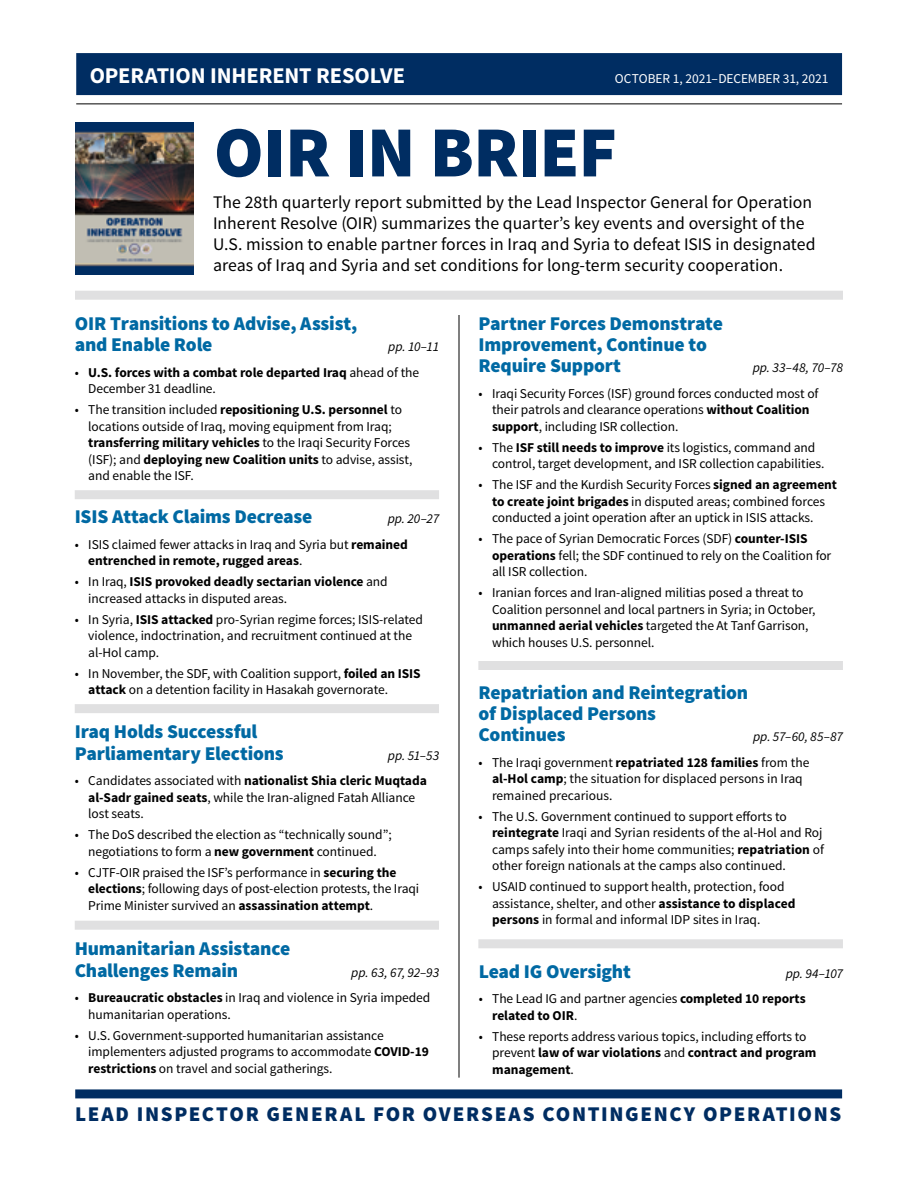
<style>
.page{position:relative;width:918px;height:1188px;background:#fff}
.page>*{position:absolute;margin:0;border:0;box-sizing:border-box;transform-origin:0 0}
.t1{font:900 72px "Source Sans Pro";letter-spacing:-.01em;color:#002d62}
.t2{font:700 22.5px "Source Sans Pro";letter-spacing:-.005em;color:#fff}
.t3{font:900 21px "Source Sans Pro";letter-spacing:.08em;color:#002d62}
.t4{font:900 19.5px/21.3px "Source Sans Pro";letter-spacing:-.01em;color:#0069a3}
.t5{font:17.7px/21px "Source Sans Pro";color:#000}
.t6{font:13.5px/16.5px "Source Sans Pro";letter-spacing:-.005em;color:#000}
.t7{font:700 13.5px/16.5px "Source Sans Pro";letter-spacing:-.005em;color:#000}
.t8{font:italic 13.5px "Source Sans Pro";letter-spacing:-.005em;color:#000}
.t9{font:13.5px "Source Sans Pro";letter-spacing:-.005em;color:#fff}
.s1{font-weight:400}
.s2{font-weight:700}
</style>
<div class="page">
<div style="left:76px;top:53px;width:766px;height:42px;background:#002d62"></div>
<hr style="left:76px;top:104px;width:766px;height:1px;background:#000">
<div style="left:75px;top:1089px;width:767px;height:9px;background:#002d62"></div>
<hr style="left:459px;top:315px;width:1px;height:763px;background:#000">
<div style="left:75px;top:291px;width:768px;height:9px;background:#e0e0e1"></div>
<div style="left:75px;top:490px;width:364px;height:9px;background:#e0e0e1"></div>
<div style="left:75px;top:704px;width:364px;height:9px;background:#e0e0e1"></div>
<img style="left:75px;top:122px;width:119px;height:153px">
<div style="left:478px;top:939px;width:365px;height:9px;background:#e0e0e1"></div>
<div style="left:478px;top:661px;width:365px;height:9px;background:#e0e0e1"></div>
<div style="left:75px;top:921px;width:364px;height:9px;background:#e0e0e1"></div>
<h2 class="t2" style="left:90px;top:61px;width:317px">OPERATION INHERENT RESOLVE</h2>
<p class="t9" style="left:615px;top:70px;width:215px">OCTOBER 1, 2021–DECEMBER 31, 2021</p>
<h1 class="t1" style="left:214px;top:106px;width:405px">OIR IN BRIEF</h1>
<p class="t5" style="left:213px;top:192px;width:604px">The 28th quarterly report submitted by the Lead Inspector General for Operation Inherent Resolve (OIR) summarizes the quarter’s key events and oversight of the U.S. mission to enable partner forces in Iraq and Syria to defeat ISIS in designated areas of Iraq and Syria and set conditions for long-term security cooperation.</p>
<h3 class="t4" style="left:75px;top:313px;width:284px;line-height:21.8px">OIR Transitions to Advise, Assist, and Enable Role</h3>
<h3 class="t4" style="left:479px;top:313px;width:246px">Partner Forces Demonstrate<br>Improvement, Continue to<br>Require Support</h3>
<p class="t8" style="left:388px;top:339px;width:53px">pp. 10–11</p>
<p class="t7" style="left:88px;top:365px;width:332px;text-indent:-14px"><span class="s1">•</span> U.S. forces with a combat role departed Iraq <span class="s1">ahead of the<br>December 31 deadline.</span></p>
<p class="t6" style="left:88px;top:402px;width:326px;text-indent:-14px">• The transition included <span class="s2">repositioning U.S. personnel</span> to locations outside of Iraq, moving equipment from Iraq; <span class="s2">transferring military vehicles</span> to the Iraqi Security Forces (ISF); and <span class="s2">deploying new Coalition units</span> to advise, assist, and enable the ISF.</p>
<h3 class="t4" style="left:75px;top:507px;width:239px">ISIS Attack Claims Decrease</h3>
<p class="t8" style="left:388px;top:510px;width:53px">pp. 20–27</p>
<p class="t6" style="left:88px;top:536px;width:321px;text-indent:-14px">• ISIS claimed fewer attacks in Iraq and Syria but <span class="s2">remained entrenched in remote, rugged areas</span>.</p>
<p class="t6" style="left:88px;top:574px;width:301px;text-indent:-14px">• In Iraq, <span class="s2">ISIS provoked deadly sectarian violence</span> and increased attacks in disputed areas.</p>
<p class="t6" style="left:88px;top:611px;width:336px;text-indent:-14px">• In Syria, <span class="s2">ISIS attacked</span> pro-Syrian regime forces; ISIS-related violence, indoctrination, and recruitment continued at the al-Hol camp.</p>
<p class="t6" style="left:88px;top:665px;width:334px;text-indent:-14px">• In November, the SDF, with Coalition support, <span class="s2">foiled an ISIS attack</span> on a detention facility in Hasakah governorate.</p>
<h3 class="t4" style="left:75px;top:722px;width:211px;line-height:21.8px">Iraq Holds Successful<br>Parliamentary Elections</h3>
<p class="t8" style="left:753px;top:360px;width:92px">pp. 33–48, 70–78</p>
<p class="t6" style="left:492px;top:385px;width:328px;text-indent:-14px">• Iraqi Security Forces (ISF) ground forces conducted most of their patrols and clearance operations <span class="s2">without Coalition support</span>, including ISR collection.</p>
<p class="t6" style="left:492px;top:439px;width:334px;text-indent:-14px">• The <span class="s2">ISF still needs to improve</span> its logistics, command and control, target development, and ISR collection capabilities.</p>
<p class="t6" style="left:492px;top:477px;width:347px;text-indent:-14px">• The ISF and the Kurdish Security Forces <span class="s2">signed an agreement to create joint brigades</span> in disputed areas; combined forces conducted a joint operation after an uptick in ISIS attacks.</p>
<p class="t6" style="left:492px;top:531px;width:341px;text-indent:-14px">• The pace of Syrian Democratic Forces (SDF) <span class="s2">counter-ISIS operations</span> fell; the SDF continued to rely on the Coalition for all ISR collection.</p>
<p class="t6" style="left:492px;top:585px;width:325px;text-indent:-14px">• Iranian forces and Iran-aligned militias posed a threat to Coalition personnel and local partners in Syria; in October, <span class="s2">unmanned aerial vehicles</span> targeted the At Tanf Garrison, which houses U.S. personnel.</p>
<h3 class="t4" style="left:479px;top:682px;width:271px">Repatriation and Reintegration of Displaced Persons<br>Continues</h3>
<p class="t8" style="left:753px;top:729px;width:91px">pp. 57–60, 85–87</p>
<p class="t6" style="left:492px;top:754px;width:319px;text-indent:-14px">• The Iraqi government <span class="s2">repatriated 128 families</span> from the <span class="s2">al-Hol camp</span>; the situation for displaced persons in Iraq remained precarious.</p>
<p class="t6" style="left:492px;top:808px;width:333px;text-indent:-14px">• The U.S. Government continued to support efforts to <span class="s2">reintegrate</span> Iraqi and Syrian residents of the al-Hol and Roj camps safely into their home communities; <span class="s2">repatriation</span> of other foreign nationals at the camps also continued.</p>
<p class="t6" style="left:492px;top:879px;width:305px;text-indent:-14px">• USAID continued to support health, protection, food assistance, shelter, and other <span class="s2">assistance to displaced persons</span> in formal and informal IDP sites in Iraq.</p>
<h3 class="t4" style="left:479px;top:962px;width:154px">Lead IG Oversight</h3>
<p class="t8" style="left:786px;top:965px;width:59px">pp. 94–107</p>
<p class="t7" style="left:492px;top:991px;width:315px;text-indent:-14px"><span class="s1">• The Lead IG and partner agencies</span> completed 10 reports related to OIR<span class="s1">.</span></p>
<p class="t6" style="left:492px;top:1028px;width:326px;text-indent:-14px">• These reports address various topics, including efforts to prevent <span class="s2">law of war violations</span> and <span class="s2">contract and program management</span>.</p>
<p class="t8" style="left:388px;top:747px;width:53px">pp. 51–53</p>
<p class="t6" style="left:88px;top:773px;width:340px;text-indent:-14px">• Candidates associated with <span class="s2">nationalist Shia cleric Muqtada al-Sadr gained seats</span>, while the Iran-aligned Fatah Alliance lost seats.</p>
<p class="t6" style="left:75px;top:827px;width:318px;text-align:center">• The DoS described the election as “technically sound”; negotiations to form a <span class="s2">new government</span> continued.</p>
<p class="t6" style="left:88px;top:864px;width:332px;text-indent:-14px">• CJTF-OIR praised the ISF’s performance in <span class="s2">securing the elections</span>; following days of post-election protests, the Iraqi<br>Prime Minister survived an <span class="s2">assassination attempt</span>.</p>
<h3 class="t4" style="left:75px;top:939px;width:217px;line-height:21.8px">Humanitarian Assistance<br>Challenges Remain</h3>
<p class="t8" style="left:351px;top:964px;width:89px">pp. 63, 67, 92–93</p>
<p class="t6" style="left:88px;top:990px;width:344px;text-indent:-14px">• <span class="s2">Bureaucratic obstacles</span> in Iraq and violence in Syria impeded humanitarian operations.</p>
<p class="t6" style="left:88px;top:1027px;width:342px;text-indent:-14px">• U.S. Government-supported humanitarian assistance implementers adjusted programs to accommodate <span class="s2">COVID-19 restrictions</span> on travel and social gatherings.</p>
<h3 class="t3" style="left:75px;top:1101px;width:767px">LEAD INSPECTOR GENERAL FOR OVERSEAS CONTINGENCY OPERATIONS</h3>
</div>
